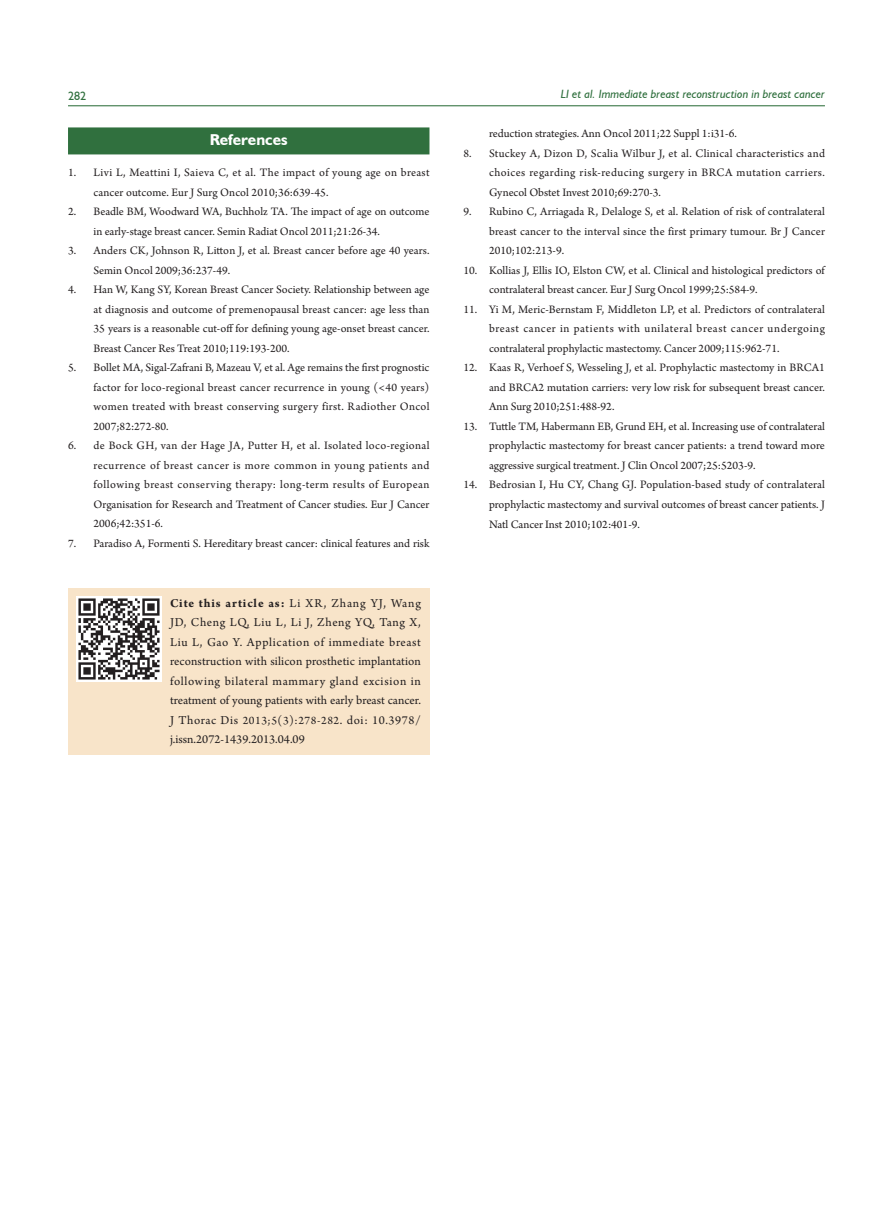
<style>
.page{position:relative;width:893px;height:1212px;background:#fff}
.page>*{position:absolute;margin:0;border:0;box-sizing:border-box;transform-origin:0 0}
.t1{font:700 15.75px "Humanist 521 BT";color:#fff}
.t2{font:12.75px/19.5px "Arno Pro";color:#231f20;text-align:justify}
.t3{font:12px/19.5px "Arno Pro";color:#231f20;text-align:justify}
.t4{font:12px/19.5px "Arno Pro";letter-spacing:.02em;color:#231f20}
.t5{font:italic 12px "Humanist 521 BT";color:#30703e}
.t6{font:12px "Humanist 521 BT";color:#30703e}
.s1{font-weight:700}
.s2{font-size:12px}
</style>
<div class="page">
<hr style="left:68px;top:105px;width:757px;height:1px;background:#30703e">
<div style="left:68px;top:127px;width:361px;height:27px;background:#30703e"></div>
<div style="left:68px;top:588px;width:361px;height:166px;background:#f8e4c9"></div>
<img style="left:77px;top:596px;width:84px;height:85px">
<p class="t6" style="left:68px;top:88px;width:20px">282</p>
<p class="t5" style="left:561px;top:86px;width:265px">LI et al. Immediate breast reconstruction in breast cancer</p>
<h1 class="t1" style="left:210px;top:130px;width:79px">References</h1>
<p class="t4" style="left:94px;top:164px;width:337px;text-indent:-26px">1. Livi L, Meattini I, Saieva C, et al. The impact of young age on breast cancer outcome. Eur J Surg Oncol 2010;36:639-45.</p>
<p class="t3" style="left:94px;top:203px;width:337px;text-indent:-26px">2. Beadle BM, Woodward WA, Buchholz TA. The impact of age on outcome in early-stage breast cancer. Semin Radiat Oncol 2011;21:26-34.</p>
<p class="t3" style="left:94px;top:242px;width:337px;text-indent:-26px">3. Anders CK, Johnson R, Litton J, et al. Breast cancer before age 40 years.<br>Semin Oncol 2009;36:237-49.</p>
<p class="t3" style="left:94px;top:281px;width:337px;text-indent:-26px">4. Han W, Kang SY, Korean Breast Cancer Society. Relationship between age at diagnosis and outcome of premenopausal breast cancer: age less than 35 years is a reasonable cut-off for defining young age-onset breast cancer.<br>Breast Cancer Res Treat 2010;119:193-200.</p>
<p class="t3" style="left:94px;top:359px;width:337px;text-indent:-26px">5. Bollet MA, Sigal-Zafrani B, Mazeau V, et al. Age remains the first prognostic factor for loco-regional breast cancer recurrence in young (&lt;40 years) women treated with breast conserving surgery first. Radiother Oncol 2007;82:272-80.</p>
<p class="t3" style="left:94px;top:437px;width:337px;text-indent:-26px">6. de Bock GH, van der Hage JA, Putter H, et al. Isolated loco-regional recurrence of breast cancer is more common in young patients and following breast conserving therapy: long-term results of European Organisation for Research and Treatment of Cancer studies. Eur J Cancer 2006;42:351-6.</p>
<p class="t3" style="left:68px;top:534px;width:363px">7. Paradiso A, Formenti S. Hereditary breast cancer: clinical features and risk</p>
<p class="t3" style="left:489px;top:125px;width:249px">reduction strategies. Ann Oncol 2011;22 Suppl 1:i31-6.</p>
<p class="t3" style="left:489px;top:144px;width:337px;text-indent:-26px">8. Stuckey A, Dizon D, Scalia Wilbur J, et al. Clinical characteristics and choices regarding risk-reducing surgery in BRCA mutation carriers.<br>Gynecol Obstet Invest 2010;69:270-3.</p>
<p class="t3" style="left:489px;top:203px;width:337px;text-indent:-26px">9. Rubino C, Arriagada R, Delaloge S, et al. Relation of risk of contralateral breast cancer to the interval since the first primary tumour. Br J Cancer 2010;102:213-9.</p>
<p class="t3" style="left:489px;top:261px;width:337px;text-indent:-26px">10. Kollias J, Ellis IO, Elston CW, et al. Clinical and histological predictors of contralateral breast cancer. Eur J Surg Oncol 1999;25:584-9.</p>
<p class="t3" style="left:489px;top:300px;width:337px;text-indent:-26px">11. Yi M, Meric-Bernstam F, Middleton LP, et al. Predictors of contralateral breast cancer in patients with unilateral breast cancer undergoing contralateral prophylactic mastectomy. Cancer 2009;115:962-71.</p>
<p class="t3" style="left:489px;top:359px;width:337px;text-indent:-26px">12. Kaas R, Verhoef S, Wesseling J, et al. Prophylactic mastectomy in BRCA1 and BRCA2 mutation carriers: very low risk for subsequent breast cancer.<br>Ann Surg 2010;251:488-92.</p>
<p class="t3" style="left:489px;top:417px;width:337px;text-indent:-26px">13. Tuttle TM, Habermann EB, Grund EH, et al. Increasing use of contralateral prophylactic mastectomy for breast cancer patients: a trend toward more aggressive surgical treatment. J Clin Oncol 2007;25:5203-9.</p>
<p class="t3" style="left:489px;top:475px;width:337px;text-indent:-26px">14. Bedrosian I, Hu CY, Chang GJ. Population-based study of contralateral prophylactic mastectomy and survival outcomes of breast cancer patients. J Natl Cancer Inst 2010;102:401-9.</p>
<p class="t2" style="left:170px;top:594px;width:252px"><span class="s1">Cite this article as:</span> Li XR, Zhang YJ, Wang JD, Cheng LQ, Liu L, Li J, Zheng YQ, Tang X, Liu L, Gao Y. Application of immediate breast reconstruction with silicon prosthetic implantation following bilateral mammary gland excision in treatment of young patients with early breast cancer.<br>J Thorac Dis <span class="s2">2013;5(3):278-282</span>. doi: 10.3978/ j.issn.2072-1439.2013.04.09</p>
</div>
